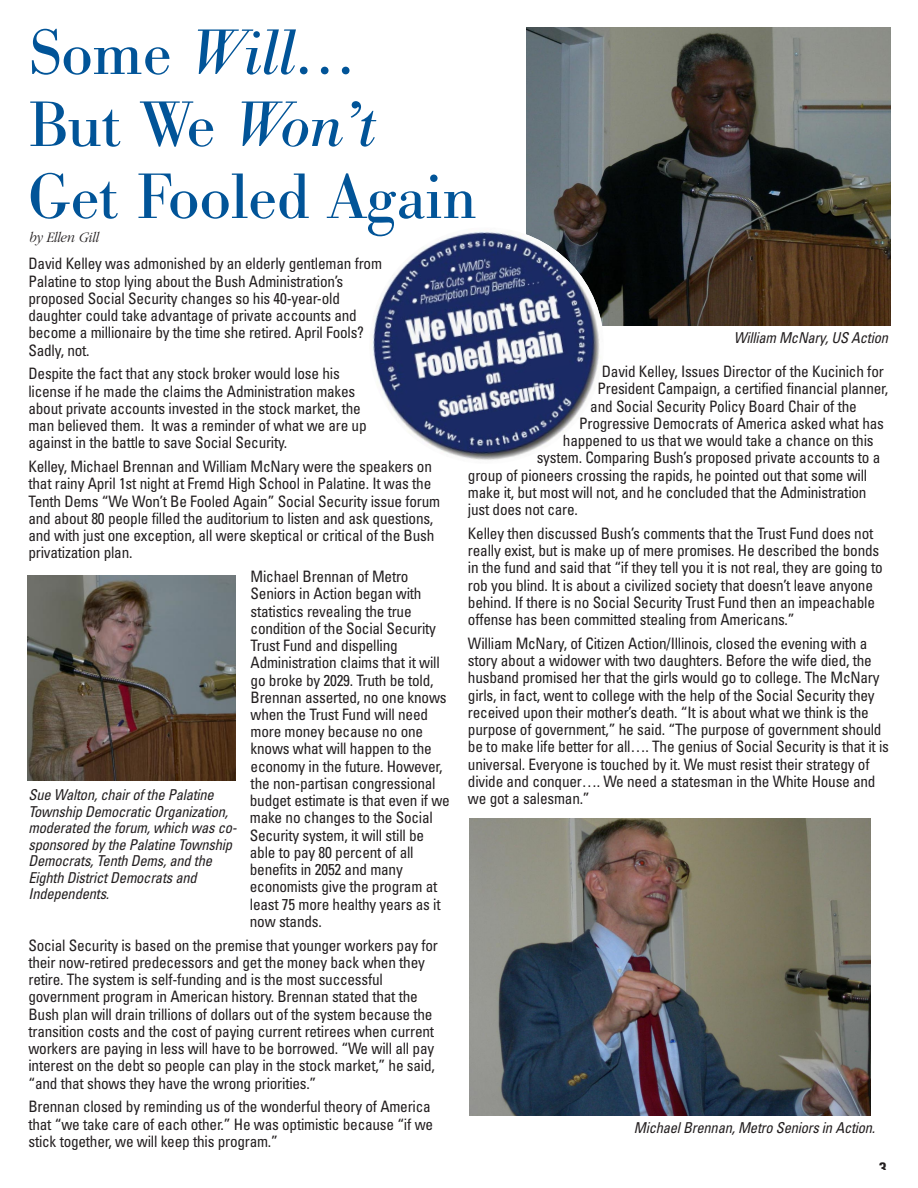
<style>
.page{position:relative;width:918px;height:1188px;background:#fff}
.page>*{position:absolute;margin:0;border:0;box-sizing:border-box;transform-origin:0 0}
.t1{font:63px/72px "Bodoni BE";color:#015498}
.t2{font:700 condensed 16.5px "Univers";color:#231f20}
.t3{font:condensed 15.75px/17.2px "Univers";letter-spacing:-.015em;color:#231f20}
.t4{font:italic condensed 15px/16.5px "Univers";color:#231f20}
.t5{font:italic 300 15px "Garamond";letter-spacing:-.015em;color:#231f20;scale:.92 1}
.s1{font-style:italic}
</style>
<div class="page">
<img style="left:470px;top:818px;width:401px;height:297px">
<img style="left:27px;top:576px;width:209px;height:204px">
<img style="left:526px;top:27px;width:365px;height:299px">
<img style="left:371px;top:218px;width:242px;height:242px">
<h1 class="t1" style="left:28px;top:24px;width:450px">Some <span class="s1">Will…<br></span>But We <span class="s1">Won’t<br></span>Get Fooled Again</h1>
<p class="t5" style="left:28px;top:232px;width:78px">by Ellen Gill</p>
<p class="t3" style="left:28px;top:257px;width:355px">David Kelley was admonished by an elderly gentleman from Palatine to stop lying about the Bush Administration’s proposed Social Security changes so his 40-year-old daughter could take advantage of private accounts and become a millionaire by the time she retired. April Fools?<br>Sadly, not.</p>
<p class="t3" style="left:28px;top:367px;width:340px">Despite the fact that any stock broker would lose his license if he made the claims the Administration makes about private accounts invested in the stock market, the man believed them. It was a reminder of what we are up against in the battle to save Social Security.</p>
<p class="t3" style="left:28px;top:459px;width:413px">Kelley, Michael Brennan and William McNary were the speakers on that rainy April 1st night at Fremd High School in Palatine. It was the Tenth Dems “We Won’t Be Fooled Again” Social Security issue forum and about 80 people filled the auditorium to listen and ask questions, and with just one exception, all were skeptical or critical of the Bush privatization plan.</p>
<p class="t3" style="left:250px;top:569px;width:202px">Michael Brennan of Metro<br>Seniors in Action began with statistics revealing the true condition of the Social Security<br>Trust Fund and dispelling<br>Administration claims that it will go broke by 2029. Truth be told,<br>Brennan asserted, no one knows when the Trust Fund will need more money because no one knows what will happen to the economy in the future. However, the non-partisan congressional budget estimate is that even if we make no changes to the Social<br>Security system, it will still be able to pay 80 percent of all benefits in 2052 and many economists give the program at least 75 more healthy years as it now stands.</p>
<p class="t3" style="left:28px;top:938px;width:411px">Social Security is based on the premise that younger workers pay for their now-retired predecessors and get the money back when they retire. The system is self-funding and is the most successful government program in American history. Brennan stated that the Bush plan will drain trillions of dollars out of the system because the transition costs and the cost of paying current retirees when current workers are paying in less will have to be borrowed. “We will all pay interest on the debt so people can play in the stock market,” he said, “and that shows they have the wrong priorities.”</p>
<p class="t3" style="left:28px;top:1100px;width:406px">Brennan closed by reminding us of the wonderful theory of America that “we take care of each other.” He was optimistic because “if we stick together, we will keep this program.”</p>
<p class="t4" style="left:734px;top:331px;width:159px">William McNary,US Action</p>
<p class="t3" style="left:602px;top:364px;width:284px">David Kelley, Issues Director of the Kucinich for</p>
<p class="t3" style="left:598px;top:382px;width:292px">President Campaign, a certified financial planner,</p>
<p class="t3" style="left:590px;top:399px;width:268px">and Social Security Policy Board Chair of the</p>
<p class="t3" style="left:579px;top:416px;width:306px">Progressive Democrats of America asked what has</p>
<p class="t3" style="left:563px;top:433px;width:312px">happened to us that we would take a chance on this</p>
<p class="t3" style="left:537px;top:451px;width:345px">system. Comparing Bush’s proposed private accounts to a</p>
<p class="t3" style="left:468px;top:468px;width:401px">group of pioneers crossing the rapids, he pointed out that some will</p>
<p class="t3" style="left:468px;top:485px;width:400px">make it, but most will not, and he concluded that the Administration</p>
<p class="t3" style="left:468px;top:502px;width:111px">just does not care.</p>
<p class="t3" style="left:468px;top:526px;width:416px">Kelley then discussed Bush’s comments that the Trust Fund does not really exist, but is make up of mere promises. He described the bonds in the fund and said that “if they tell you it is not real, they are going to rob you blind. It is about a civilized society that doesn’t leave anyone behind. If there is no Social Security Trust Fund then an impeachable offense has been committed stealing from Americans.”</p>
<p class="t3" style="left:468px;top:636px;width:423px">William McNary, of Citizen Action/Illinois, closed the evening with a story about a widower with two daughters. Before the wife died, the husband promised her that the girls would go to college. The McNary girls, in fact, went to college with the help of the Social Security they received upon their mother’s death. “It is about what we think is the purpose of government,” he said. “The purpose of government should be to make life better for all…. The genius of Social Security is that it is universal. Everyone is touched by it. We must resist their strategy of divide and conquer…. We need a statesman in the White House and</p>
<p class="t4" style="left:28px;top:788px;width:190px">Sue W alton, chair of the Palatine</p>
<p class="t3" style="left:468px;top:791px;width:123px">we got a salesman.”</p>
<p class="t4" style="left:29px;top:805px;width:212px">Township Democratic Organization, moderated the forum,which was co&shy;sponsored by the Palatine Township<br>Democrats,Tenth Dems,and the<br>Eighth DistrictDemocrats and<br>Independents.</p>
<p class="t4" style="left:634px;top:1121px;width:246px">MichaelBrennan,Metro Seniors in Action.</p>
<p class="t2" style="left:879px;top:1162px;width:9px">3</p>
</div>
